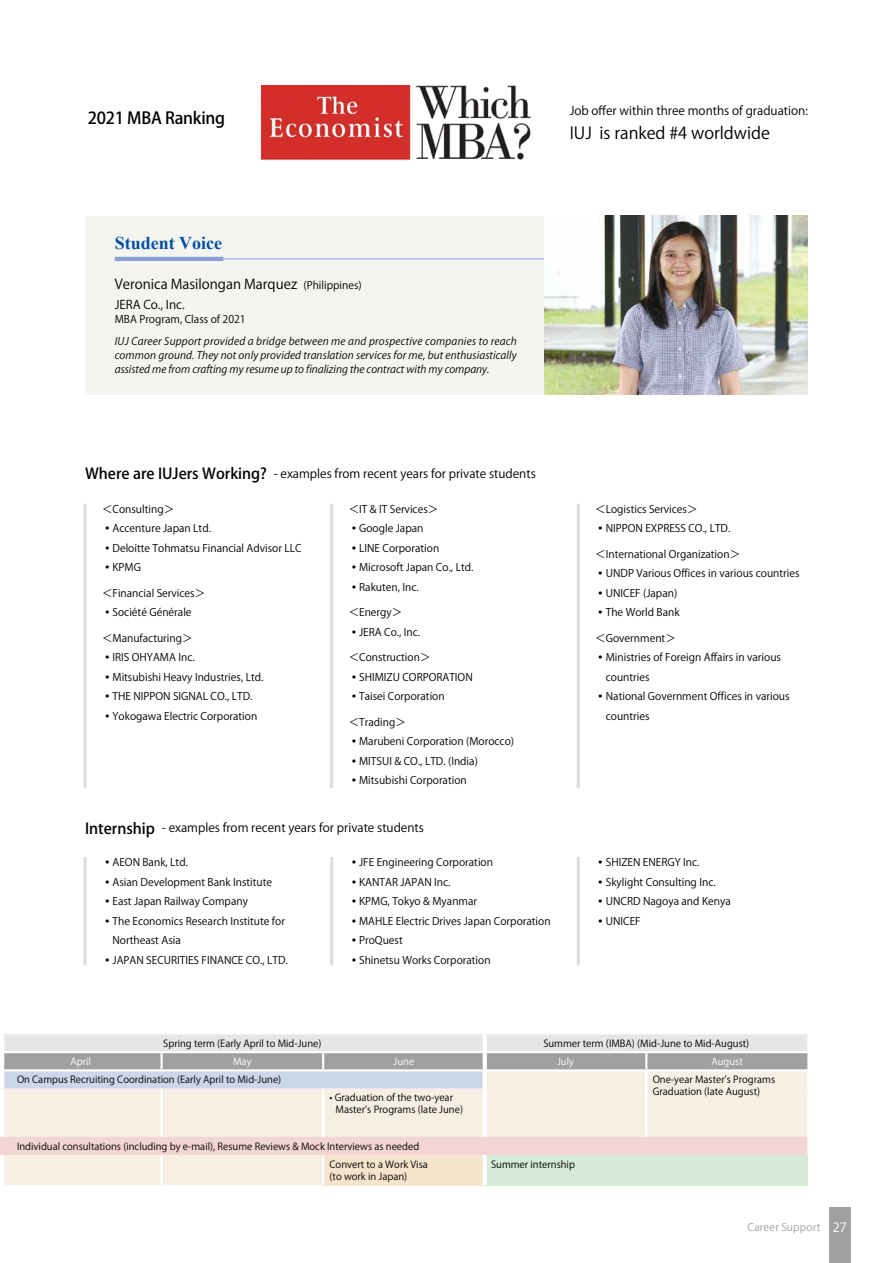
<style>
.page{position:relative;width:893px;height:1263px;background:#fff}
.page>*{position:absolute;margin:0;border:0;box-sizing:border-box;transform-origin:0 0}
.t1{font:700 18px "Times New Roman";color:#004ea2}
.t2{font:16.5px "Koz Go Pr 6 N";color:#000}
.t3{font:500 16.5px "Koz Go Pr 6 N";letter-spacing:-.015em;color:#000}
.t4{font:13.5px "Koz Go Pr 6 N";color:#000}
.t5{font:12px "Koz Go Pr 6 N";color:#000}
.t6{font:10.5px/19.5px "Koz Go Pr 6 N";color:#000}
.t7{font:10.5px "Koz Go Pr 6 N";letter-spacing:.015em;color:#9fa0a0}
.t8{font:10.5px "Koz Go Pr 6 N";color:#898989}
.t9{font:9.75px/12px "Koz Go Pr 6 N";color:#000}
.t10{font:9.75px "Koz Go Pr 6 N";color:#fff}
.s1{font-size:10.5px}
.s2{font-weight:500;font-size:15px}
.s3{font-family:"Koz Go Pro";font-size:12.75px;color:#fff}
</style>
<div class="page">
<div style="left:85px;top:216px;width:723px;height:178px;background:#f4f4f0"></div>
<hr style="left:115px;top:257px;width:108px;height:4px;background:#8aa0d2">
<hr style="left:223px;top:259px;width:321px;height:1px;background:#8aa0d2">
<img style="left:544px;top:216px;width:264px;height:178px">
<img style="left:262px;top:85px;width:269px;height:76px">
<hr style="left:83px;top:504px;width:4px;height:284px;background:#dcdddd">
<hr style="left:330px;top:504px;width:3px;height:284px;background:#dcdddd">
<hr style="left:577px;top:504px;width:3px;height:284px;background:#dcdddd">
<hr style="left:83px;top:857px;width:4px;height:108px;background:#e3e4e4">
<hr style="left:330px;top:857px;width:3px;height:108px;background:#dcdddd">
<hr style="left:577px;top:857px;width:3px;height:108px;background:#dcdddd">
<svg style="left:0;top:1034px;width:808px;height:151px;background:#e6e0da"></svg>
<hr style="left:161px;top:1089px;width:2px;height:48px;background:#fff">
<hr style="left:322px;top:1089px;width:2px;height:48px;background:#fff">
<hr style="left:161px;top:1155px;width:2px;height:30px;background:#fff">
<hr style="left:322px;top:1155px;width:2px;height:30px;background:#fff">
<hr style="left:0;top:1052px;width:4px;height:18px;background:#fff">
<hr style="left:0;top:1089px;width:4px;height:48px;background:#fff">
<hr style="left:0;top:1155px;width:4px;height:30px;background:#fff">
<hr style="left:0;top:1070px;width:4px;height:19px;background:#fff">
<hr style="left:0;top:1034px;width:4px;height:18px;background:#fff">
<div style="left:829px;top:1208px;width:21px;height:55px;background:#9fa0a0"></div>
<h2 class="t3" style="left:88px;top:109px;width:139px">2021 MBA Ranking</h2>
<p class="t5" style="left:570px;top:104px;width:240px">Job offer within three months of graduation:</p>
<h2 class="t2" style="left:570px;top:123px;width:202px">IUJ is ranked #4 worldwide</h2>
<h1 class="t1" style="left:115px;top:230px;width:109px">Student Voice</h1>
<p class="t4" style="left:115px;top:276px;width:249px">Veronica Masilongan Marquez <span class="s1">(Philippines)</span></p>
<p class="t5" style="left:115px;top:298px;width:71px">JERA Co., Inc.</p>
<p class="t6" style="left:115px;top:334px;width:404px;line-height:14.2px;text-align:justify">IUJ Career Support provided a bridge between me and prospective companies to reach common ground. They not only provided translation services for me, but enthusiastically assisted me from crafting my resume up to finalizing the contract with my company.</p>
<p class="t6" style="left:115px;top:309px;width:132px">MBA Program, Class of 2021</p>
<p class="t5" style="left:85px;top:467px;width:452px"><span class="s2">Where are IUJers Working?</span> - examples from recent years for private students</p>
<p class="t6" style="left:102px;top:500px;width:74px">＜Consulting＞</p>
<p class="t6" style="left:102px;top:519px;width:110px">•Accenture Japan Ltd.</p>
<p class="t6" style="left:102px;top:539px;width:201px">•Deloitte Tohmatsu Financial Advisor LLC</p>
<p class="t6" style="left:102px;top:558px;width:40px">•KPMG</p>
<p class="t6" style="left:102px;top:584px;width:105px">＜Financial Services＞</p>
<p class="t6" style="left:102px;top:603px;width:91px">•Société Générale</p>
<p class="t6" style="left:102px;top:629px;width:92px">＜Manufacturing＞</p>
<p class="t6" style="left:102px;top:648px;width:94px">•IRIS OHYAMA Inc.</p>
<p class="t6" style="left:102px;top:668px;width:163px">•Mitsubishi Heavy Industries, Ltd.</p>
<p class="t6" style="left:102px;top:687px;width:152px">•THE NIPPON SIGNAL CO., LTD.</p>
<p class="t6" style="left:102px;top:707px;width:157px">•Yokogawa Electric Corporation</p>
<p class="t6" style="left:349px;top:500px;width:91px">＜IT &amp; IT Services＞</p>
<p class="t6" style="left:349px;top:519px;width:76px">•Google Japan</p>
<p class="t6" style="left:349px;top:539px;width:92px">•LINE Corporation</p>
<p class="t6" style="left:349px;top:558px;width:126px">•Microsoft Japan Co., Ltd.</p>
<p class="t6" style="left:349px;top:578px;width:72px">•Rakuten, Inc.</p>
<p class="t6" style="left:349px;top:603px;width:55px">＜Energy＞</p>
<p class="t6" style="left:349px;top:623px;width:73px">•JERA Co., Inc.</p>
<p class="t6" style="left:349px;top:648px;width:83px">＜Construction＞</p>
<p class="t6" style="left:349px;top:668px;width:126px">•SHIMIZU CORPORATION</p>
<p class="t6" style="left:349px;top:687px;width:98px">•Taisei Corporation</p>
<p class="t6" style="left:349px;top:713px;width:59px">＜Trading＞</p>
<p class="t6" style="left:349px;top:732px;width:167px">•Marubeni Corporation (Morocco)</p>
<p class="t6" style="left:349px;top:752px;width:131px">•MITSUI &amp; CO., LTD. (India)</p>
<p class="t6" style="left:349px;top:771px;width:120px">•Mitsubishi Corporation</p>
<p class="t5" style="left:85px;top:821px;width:340px"><span class="s2">Internship</span> - examples from recent years for private students</p>
<p class="t6" style="left:102px;top:853px;width:87px">•AEON Bank, Ltd.</p>
<p class="t6" style="left:102px;top:872px;width:172px">•Asian Development Bank Institute</p>
<p class="t6" style="left:102px;top:892px;width:147px">•East Japan Railway Company</p>
<p class="t6" style="left:113px;top:911px;width:174px;text-indent:-10px">•The Economics Research Institute for<br>Northeast Asia</p>
<p class="t6" style="left:102px;top:950px;width:187px">•JAPAN SECURITIES FINANCE CO., LTD.</p>
<p class="t6" style="left:349px;top:853px;width:146px">•JFE Engineering Corporation</p>
<p class="t6" style="left:349px;top:872px;width:103px">•KANTAR JAPAN Inc.</p>
<p class="t6" style="left:349px;top:892px;width:130px">•KPMG, Tokyo &amp; Myanmar</p>
<p class="t6" style="left:349px;top:911px;width:204px">•MAHLE Electric Drives Japan Corporation</p>
<p class="t6" style="left:349px;top:931px;width:56px">•ProQuest</p>
<p class="t6" style="left:349px;top:950px;width:144px">•Shinetsu Works Corporation</p>
<p class="t6" style="left:595px;top:500px;width:104px">＜Logistics Services＞</p>
<p class="t6" style="left:595px;top:519px;width:137px">•NIPPON EXPRESS CO., LTD.</p>
<p class="t6" style="left:595px;top:545px;width:146px">＜International Organization＞</p>
<p class="t6" style="left:595px;top:564px;width:206px">•UNDP Various Offices in various countries</p>
<p class="t6" style="left:595px;top:584px;width:83px">•UNICEF (Japan)</p>
<p class="t6" style="left:595px;top:603px;width:86px">•The World Bank</p>
<p class="t6" style="left:595px;top:629px;width:82px">＜Government＞</p>
<p class="t6" style="left:606px;top:648px;width:177px;text-indent:-10px">•Ministries of Foreign Affairs in various countries</p>
<p class="t6" style="left:606px;top:687px;width:185px;text-indent:-10px">•National Government Offices in various countries</p>
<p class="t6" style="left:595px;top:853px;width:106px">•SHIZEN ENERGY Inc.</p>
<p class="t6" style="left:595px;top:872px;width:122px">•Skylight Consulting Inc.</p>
<p class="t6" style="left:595px;top:892px;width:137px">•UNCRD Nagoya and Kenya</p>
<p class="t6" style="left:595px;top:911px;width:47px">•UNICEF</p>
<p class="t9" style="left:163px;top:1037px;width:160px">Spring term (Early April to Mid-June)</p>
<p class="t9" style="left:543px;top:1037px;width:207px">Summer term (IMBA) (Mid-June to Mid-August)</p>
<p class="t10" style="left:71px;top:1056px;width:22px">April</p>
<p class="t10" style="left:233px;top:1056px;width:20px">May</p>
<p class="t10" style="left:394px;top:1056px;width:22px">June</p>
<p class="t10" style="left:557px;top:1056px;width:18px">July</p>
<p class="t10" style="left:711px;top:1056px;width:33px">August</p>
<p class="t9" style="left:17px;top:1074px;width:266px">On Campus Recruiting Coordination (Early April to Mid-June)</p>
<p class="t9" style="left:653px;top:1074px;width:124px">One-year Master's Programs<br>Graduation (late August)</p>
<p class="t9" style="left:336px;top:1092px;width:129px;text-indent:-6px">• Graduation of the two-year<br>Master's Programs (late June)</p>
<p class="t9" style="left:330px;top:1137px;width:100px;line-height:18.3px;text-indent:-313px">Individual consultations (including by e-mail), Resume Reviews &amp; Mock Interviews as needed<br>Convert to a Work Visa</p>
<p class="t9" style="left:330px;top:1170px;width:79px">(to work in Japan)</p>
<p class="t9" style="left:491px;top:1158px;width:85px">Summer internship</p>
<p class="t7" style="left:748px;top:1221px;width:101px">Career Support <span class="s3">27</span></p>
<p class="t8" style="left:750px;top:1221px;width:28px">Caree</p>
</div>
